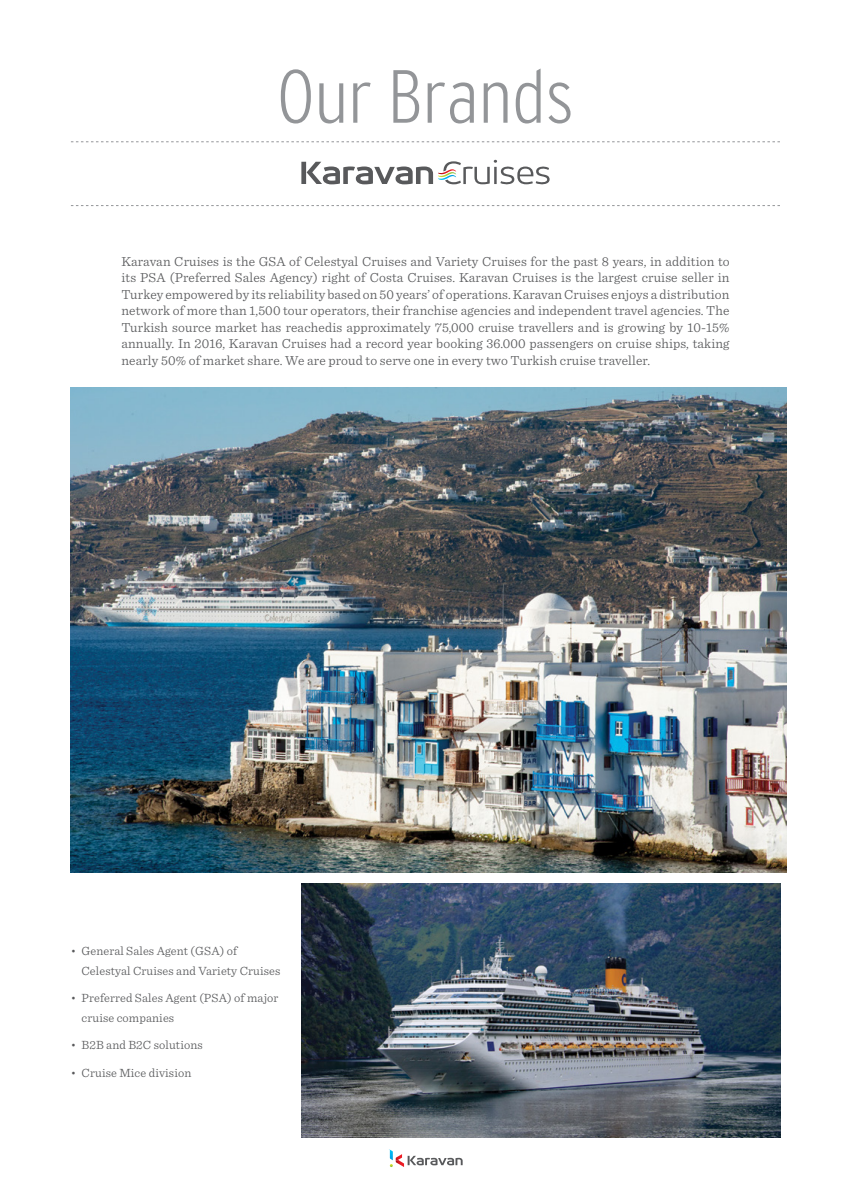
<style>
.page{position:relative;width:851px;height:1191px;background:#fff}
.page>*{position:absolute;margin:0;border:0;box-sizing:border-box;transform-origin:0 0}
.t1{font:300 75px "Interstate Con TX Extra";color:#939598}
.t2{font:300 13.75px/16.5px "Sentinel";letter-spacing:.01em;color:#58595b;text-align:justify}
.t3{font:300 12.5px/20.1px "Sentinel";letter-spacing:.01em;color:#58595b}
</style>
<div class="page">
<svg style="left:389px;top:1149px;width:73px;height:18px"></svg>
<img style="left:301px;top:883px;width:479px;height:254px">
<svg style="left:71px;top:141px;width:709px;height:1px"></svg>
<svg style="left:301px;top:160px;width:248px;height:25px"></svg>
<svg style="left:71px;top:205px;width:709px;height:1px"></svg>
<img style="left:71px;top:388px;width:715px;height:484px">
<h1 class="t1" style="left:277px;top:54px;width:298px">Our Brands</h1>
<p class="t2" style="left:121px;top:252px;width:609px">Karavan Cruises is the GSA of Celestyal Cruises and Variety Cruises for the past 8 years, in addition to its PSA (Preferred Sales Agency) right of Costa Cruises. Karavan Cruises is the largest cruise seller in Turkey empowered by its reliability based on 50 years’ of operations. Karavan Cruises enjoys a distribution network of more than 1,500 tour operators, their franchise agencies and independent travel agencies. The Turkish source market has reachedis approximately 75,000 cruise travellers and is growing by 10-15% annually. In 2016, Karavan Cruises had a record year booking 36.000 passengers on cruise ships, taking nearly 50% of market share. We are proud to serve one in every two Turkish cruise traveller.</p>
<p class="t3" style="left:81px;top:939px;width:200px;text-indent:-11px">• General Sales Agent (GSA) of<br>Celestyal Cruises and Variety Cruises</p>
<p class="t3" style="left:81px;top:986px;width:198px;text-indent:-11px">• Preferred Sales Agent (PSA) of major cruise companies</p>
<p class="t3" style="left:71px;top:1034px;width:133px">• B2B and B2C solutions</p>
<p class="t3" style="left:71px;top:1061px;width:122px">• Cruise Mice division</p>
</div>
